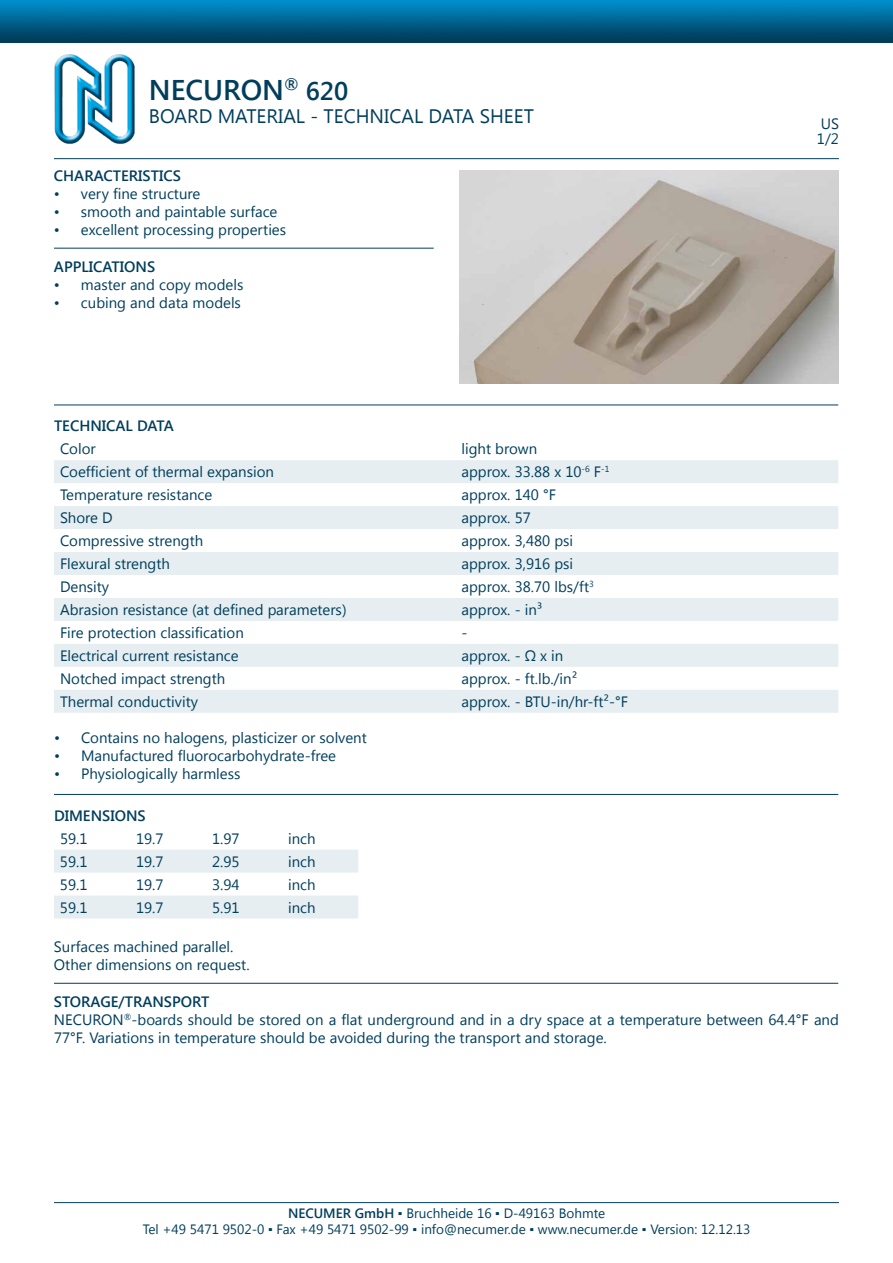
<style>
.page{position:relative;width:893px;height:1263px;background:#fff}
.page>*{position:absolute;margin:0;border:0;box-sizing:border-box;transform-origin:0 0}
.t1{font:600 28.5px "Segoe UI";color:#003e5c}
.t2{font:19.5px "Segoe UI";color:#003e5c}
.t3{font:15px/18px "Segoe UI";color:#003e5c}
.t4{font:600 15px "Segoe UI";color:#003e5c}
.t5{font:13.5px/16.2px "Segoe UI";color:#003e5c;text-align:center}
.s1{font-size:25.5px}
.s2{font-weight:600}
.s3{font-weight:700}
</style>
<div class="page">
<img style="left:0;top:0;width:893px;height:43px">
<img style="left:54px;top:54px;width:81px;height:90px">
<hr style="left:54px;top:158px;width:785px;height:1px;background:#003e5c">
<hr style="left:54px;top:1202px;width:785px;height:1px;background:#003e5c">
<img style="left:459px;top:170px;width:380px;height:214px">
<svg style="left:54px;top:460px;width:784px;height:253px;fill:#e6eef1"></svg>
<svg style="left:54px;top:850px;width:304px;height:68px"></svg>
<hr style="left:54px;top:248px;width:380px;height:1px;background:#003e5c">
<hr style="left:54px;top:405px;width:784px;height:1px;background:#003e5c">
<hr style="left:54px;top:794px;width:784px;height:1px;background:#003e5c">
<hr style="left:54px;top:983px;width:784px;height:1px;background:#003e5c">
<h1 class="t1" style="left:149px;top:70px;width:201px">NECURON<sup>®</sup> <span class="s1">620</span></h1>
<h2 class="t2" style="left:149px;top:103px;width:387px">BOARD MATERIAL - TECHNICAL DATA SHEET</h2>
<p class="t4" style="left:54px;top:165px;width:128px">CHARACTERISTICS</p>
<p class="t3" style="left:54px;top:184px;width:148px">• very fine structure</p>
<p class="t3" style="left:54px;top:202px;width:225px">• smooth and paintable surface</p>
<p class="t3" style="left:54px;top:220px;width:234px">• excellent processing properties</p>
<p class="t4" style="left:54px;top:256px;width:103px">APPLICATIONS</p>
<p class="t3" style="left:54px;top:275px;width:191px">• master and copy models</p>
<p class="t3" style="left:54px;top:293px;width:189px">• cubing and data models</p>
<p class="t4" style="left:54px;top:415px;width:121px">TECHNICAL DATA</p>
<p class="t3" style="left:60px;top:439px;width:37px">Color</p>
<p class="t3" style="left:461px;top:439px;width:77px">light brown</p>
<p class="t3" style="left:60px;top:462px;width:215px">Coefficient of thermal expansion</p>
<p class="t3" style="left:461px;top:462px;width:149px">approx. 33.88 x 10<sup>-6</sup> F<sup>-1</sup></p>
<p class="t3" style="left:60px;top:485px;width:154px">Temperature resistance</p>
<p class="t3" style="left:461px;top:485px;width:96px">approx. 140 °F</p>
<p class="t3" style="left:60px;top:508px;width:54px">Shore D</p>
<p class="t3" style="left:461px;top:508px;width:71px">approx. 57</p>
<p class="t3" style="left:60px;top:531px;width:145px">Compressive strength</p>
<p class="t3" style="left:461px;top:531px;width:113px">approx. 3,480 psi</p>
<p class="t3" style="left:60px;top:554px;width:111px">Flexural strength</p>
<p class="t3" style="left:461px;top:554px;width:113px">approx. 3,916 psi</p>
<p class="t3" style="left:60px;top:577px;width:51px">Density</p>
<p class="t3" style="left:461px;top:577px;width:134px">approx. 38.70 lbs/ft<sup>3</sup></p>
<p class="t3" style="left:60px;top:600px;width:288px">Abrasion resistance (at defined parameters)</p>
<p class="t3" style="left:461px;top:600px;width:82px">approx. - in³</p>
<p class="t3" style="left:60px;top:623px;width:185px">Fire protection classification</p>
<p class="t3" style="left:461px;top:623px;width:7px">-</p>
<p class="t3" style="left:60px;top:646px;width:180px">Electrical current resistance</p>
<p class="t3" style="left:461px;top:646px;width:103px">approx. - Ω x in</p>
<p class="t3" style="left:60px;top:669px;width:167px">Notched impact strength</p>
<p class="t3" style="left:461px;top:669px;width:117px">approx. - ft.lb./in²</p>
<p class="t3" style="left:60px;top:692px;width:139px">Thermal conductivity</p>
<p class="t3" style="left:461px;top:692px;width:168px">approx. - BTU-in/hr-ft²-°F</p>
<p class="t3" style="left:54px;top:728px;width:314px">• Contains no halogens, plasticizer or solvent</p>
<p class="t3" style="left:54px;top:746px;width:284px">• Manufactured fluorocarbohydrate-free</p>
<p class="t3" style="left:54px;top:764px;width:188px">• Physiologically harmless</p>
<p class="t4" style="left:54px;top:805px;width:93px">DIMENSIONS</p>
<p class="t3" style="left:60px;top:829px;width:29px">59.1</p>
<p class="t3" style="left:136px;top:829px;width:29px">19.7</p>
<p class="t3" style="left:212px;top:829px;width:29px">1.97</p>
<p class="t3" style="left:288px;top:829px;width:29px">inch</p>
<p class="t3" style="left:60px;top:851px;width:29px">59.1</p>
<p class="t3" style="left:136px;top:851px;width:29px">19.7</p>
<p class="t3" style="left:212px;top:851px;width:29px">2.95</p>
<p class="t3" style="left:288px;top:851px;width:29px">inch</p>
<p class="t3" style="left:60px;top:874px;width:29px">59.1</p>
<p class="t3" style="left:136px;top:874px;width:29px">19.7</p>
<p class="t3" style="left:212px;top:874px;width:29px">3.94</p>
<p class="t3" style="left:288px;top:874px;width:29px">inch</p>
<p class="t3" style="left:60px;top:897px;width:29px">59.1</p>
<p class="t3" style="left:136px;top:897px;width:29px">19.7</p>
<p class="t3" style="left:212px;top:897px;width:29px">5.91</p>
<p class="t3" style="left:288px;top:897px;width:29px">inch</p>
<p class="t3" style="left:54px;top:937px;width:197px">Surfaces machined parallel.<br>Other dimensions on request.</p>
<p class="t3" style="left:817px;top:115px;width:24px;line-height:15px">US<br>1/2</p>
<p class="t3" style="left:54px;top:992px;width:786px"><span class="s2">STORAGE/TRANSPORT<br></span>NECURON<sup>®</sup>-boards should be stored on a flat underground and in a dry space at a temperature between 64.4°F and<br>77°F. Variations in temperature should be avoided during the transport and storage.</p>
<p class="t5" style="left:143px;top:1204px;width:609px"><span class="s2">NECUMER GmbH</span> <span class="s3">▪</span> Bruchheide 16 ▪ D-49163 Bohmte<br>Tel +49 5471 9502-0 ▪ Fax +49 5471 9502-99 ▪ info@necumer.de ▪ www.necumer.de <span class="s3">▪</span> Version: 12.12.13</p>
</div>
